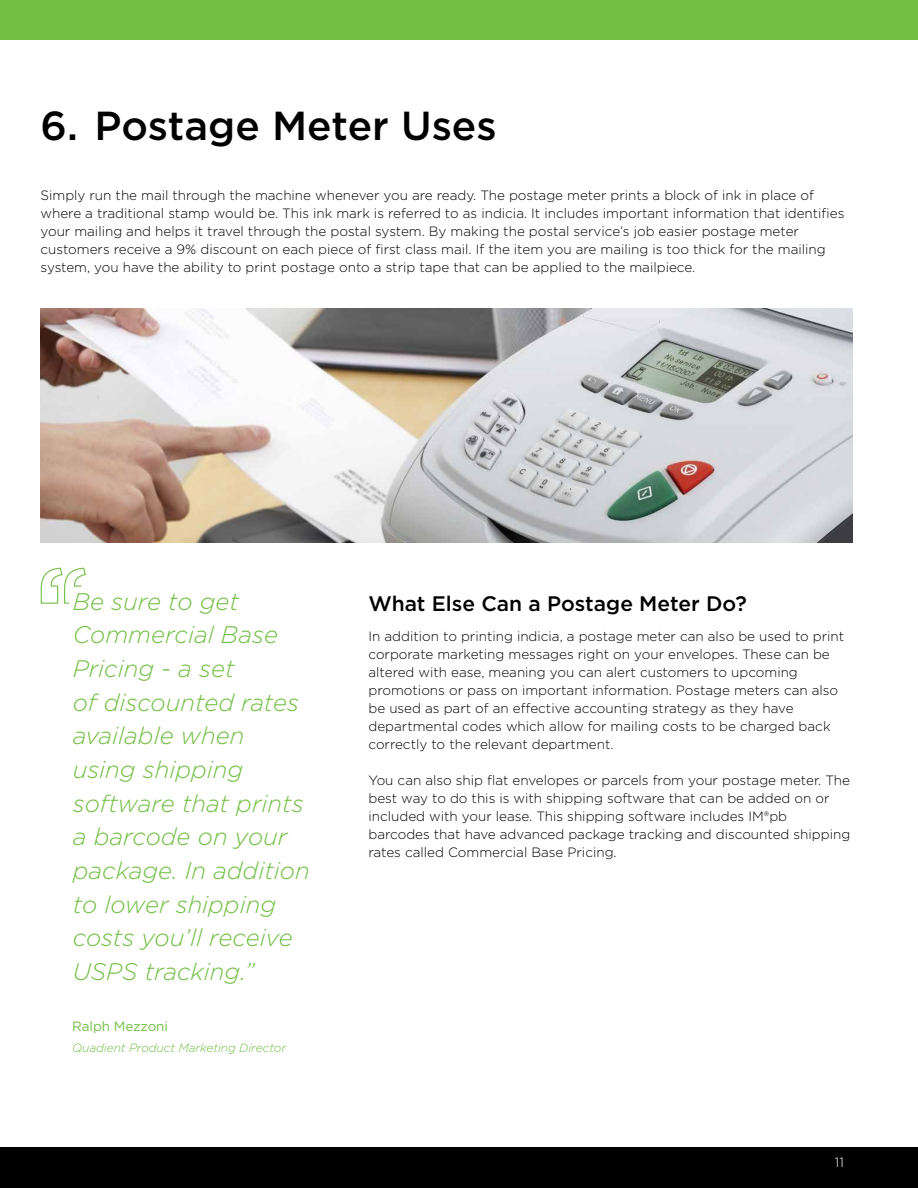
<style>
.page{position:relative;width:918px;height:1188px;background:#fff}
.page>*{position:absolute;margin:0;border:0;box-sizing:border-box;transform-origin:0 0}
.t1{font:500 40.5px "Gotham";color:#000}
.t2{font:italic 300 24px/33.6px "Gotham";color:#72bf44}
.t3{font:500 21px "Gotham";color:#000}
.t4{font:300 13.5px/18px "Gotham";color:#000}
.t5{font:13.5px "Gotham";letter-spacing:-.01em;color:#72bf44}
.t6{font:300 13.5px "Gotham";color:#fff}
.t7{font:italic 300 12px "Gotham";letter-spacing:-.01em;color:#72bf44}
</style>
<div class="page">
<div style="left:0;top:1148px;width:918px;height:40px;background:#000"></div>
<div style="left:0;top:0;width:918px;height:40px;background:#72bf44"></div>
<img style="left:40px;top:309px;width:812px;height:234px">
<svg style="left:40px;top:567px;width:46px;height:37px"></svg>
<h1 class="t1" style="left:40px;top:100px;width:458px">6. Postage Meter Uses</h1>
<p class="t4" style="left:40px;top:186px;width:805px">Simply run the mail through the machine whenever you are ready. The postage meter prints a block of ink in place of where a traditional stamp would be. This ink mark is referred to as indicia. It includes important information that identifies your mailing and helps it travel through the postal system. By making the postal service’s job easier postage meter customers receive a 9% discount on each piece of first class mail. If the item you are mailing is too thick for the mailing system, you have the ability to print postage onto a strip tape that can be applied to the mailpiece.</p>
<h2 class="t2" style="left:73px;top:584px;width:238px">Be sure to get<br>Commercial Base<br>Pricing - a set<br>of discounted rates available when using shipping software that prints a barcode on your package. In addition to lower shipping costs you’ll receive<br>USPS tracking.”</h2>
<p class="t5" style="left:72px;top:1017px;width:97px">Ralph Mezzoni</p>
<p class="t7" style="left:72px;top:1040px;width:215px">Quadient Product Marketing Director</p>
<h3 class="t3" style="left:369px;top:590px;width:380px">What Else Can a Postage Meter Do?</h3>
<p class="t4" style="left:369px;top:627px;width:477px">In addition to printing indicia, a postage meter can also be used to print corporate marketing messages right on your envelopes. These can be altered with ease, meaning you can alert customers to upcoming promotions or pass on important information. Postage meters can also be used as part of an effective accounting strategy as they have departmental codes which allow for mailing costs to be charged back correctly to the relevant department.</p>
<p class="t4" style="left:369px;top:771px;width:483px">You can also ship flat envelopes or parcels from your postage meter. The best way to do this is with shipping software that can be added on or included with your lease. This shipping software includes IM®pb barcodes that have advanced package tracking and discounted shipping rates called Commercial Base Pricing.</p>
<p class="t6" style="left:835px;top:1154px;width:11px">11</p>
</div>
